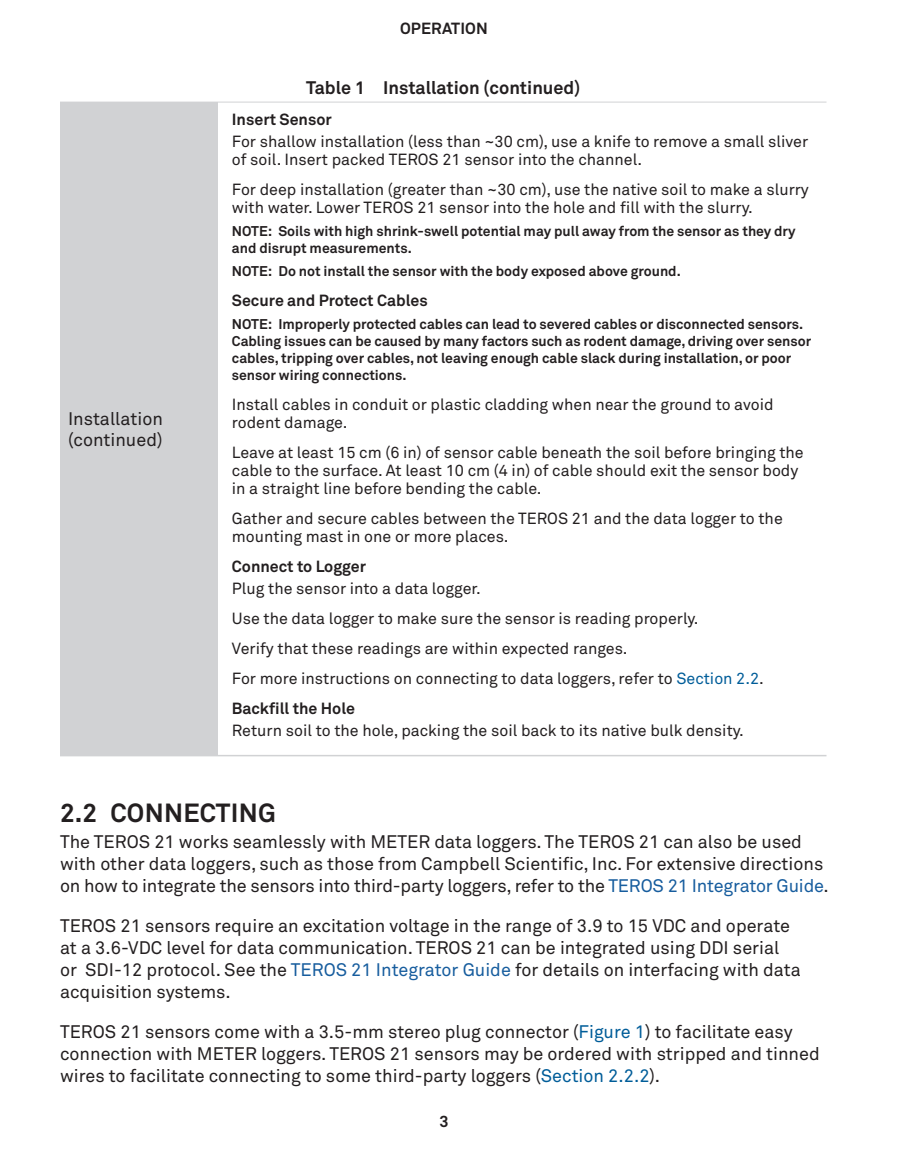
<style>
.page{position:relative;width:900px;height:1152px;background:#fff}
.page>*{position:absolute;margin:0;border:0;box-sizing:border-box;transform-origin:0 0}
.t1{font:700 26px "Akkurat Pro";letter-spacing:.01em;color:#231f20}
.BodyTxt{font:18px/22px "Akkurat Pro";color:#231f20}
.BodyTxtFirst{font:18px/22px "Akkurat Pro";color:#231f20}
.TableTitleRepeat{font:700 18px "Akkurat Pro";color:#231f20}
.TableTxtLeft{font:16px/18px "Akkurat Pro";color:#231f20}
.TableTxtLeftFirst{font:16px/18px "Akkurat Pro";color:#231f20}
.TableTxtLeft-2{font:700 16px "Akkurat Pro";color:#231f20}
.TableNote{font:700 14px/17px "Akkurat Pro";color:#231f20}
.s1{color:#005d99}
.s2{color:#175d9e}
</style>
<div class="page">
<div style="left:60px;top:102px;width:158px;height:654px;background:#d1d2d4"></div>
<hr style="left:218px;top:755px;width:608px;height:1px;background:#d1d2d4">
<hr style="left:218px;top:102px;width:608px;height:1px;background:#d1d2d4">
<p class="TableTxtLeft-2" style="left:400px;top:18px;width:22px">Operation</p>
<p class="BodyTxt" style="left:68px;top:409px;width:96px;line-height:21px">Installation (continued)</p>
<p class="TableTitleRepeat" style="left:306px;top:77px;width:276px">Table 1 Installation (continued)</p>
<p class="TableTxtLeft-2" style="left:232px;top:109px;width:101px">Insert Sensor</p>
<p class="TableTxtLeftFirst" style="left:232px;top:132px;width:578px">For shallow installation (less than ~30 cm), use a knife to remove a small sliver of soil. Insert packed TEROS 21 sensor into the channel.</p>
<p class="TableTxtLeft" style="left:232px;top:180px;width:579px">For deep installation (greater than ~30 cm), use the native soil to make a slurry with water. Lower TEROS 21 sensor into the hole and fill with the slurry.</p>
<p class="TableNote" style="left:232px;top:222px;width:565px">NOTE: Soils with high shrink-swell potential may pull away from the sensor as they dry and disrupt measurements.</p>
<p class="TableNote" style="left:232px;top:262px;width:450px">NOTE: Do not install the sensor with the body exposed above ground.</p>
<p class="TableTxtLeft-2" style="left:232px;top:290px;width:197px">Secure and Protect Cables</p>
<p class="TableNote" style="left:232px;top:315px;width:581px">NOTE: Improperly protected cables can lead to severed cables or disconnected sensors.<br>Cabling issues can be caused by many factors such as rodent damage, driving over sensor cables, tripping over cables, not leaving enough cable slack during installation, or poor sensor wiring connections.</p>
<p class="TableTxtLeft" style="left:232px;top:395px;width:543px">Install cables in conduit or plastic cladding when near the ground to avoid rodent damage.</p>
<p class="TableTxtLeft" style="left:232px;top:443px;width:573px">Leave at least 15 cm (6 in) of sensor cable beneath the soil before bringing the cable to the surface. At least 10 cm (4 in) of cable should exit the sensor body in a straight line before bending the cable.</p>
<p class="TableTxtLeft" style="left:232px;top:509px;width:552px">Gather and secure cables between the TEROS 21 and the data logger to the mounting mast in one or more places.</p>
<p class="TableTxtLeft-2" style="left:232px;top:556px;width:136px">Connect to Logger</p>
<p class="TableTxtLeftFirst" style="left:232px;top:579px;width:250px">Plug the sensor into a data logger.</p>
<p class="TableTxtLeft" style="left:232px;top:609px;width:468px">Use the data logger to make sure the sensor is reading properly.</p>
<p class="TableTxtLeft" style="left:232px;top:639px;width:397px">Verify that these readings are within expected ranges.</p>
<p class="TableTxtLeft" style="left:232px;top:669px;width:534px">For more instructions on connecting to data loggers, refer to <span class="s1">Section 2.2</span>.</p>
<p class="TableTxtLeft-2" style="left:232px;top:698px;width:125px">Backfill the Hole</p>
<p class="TableTxtLeftFirst" style="left:232px;top:721px;width:513px">Return soil to the hole, packing the soil back to its native bulk density.</p>
<p class="t1" style="left:60px;top:797px;width:217px">2.2 CONNECTING</p>
<p class="BodyTxtFirst" style="left:60px;top:831px;width:770px">The TEROS 21 works seamlessly with METER data loggers. The TEROS 21 can also be used with other data loggers, such as those from Campbell Scientific, Inc. For extensive directions on how to integrate the sensors into third-party loggers, refer to the <span class="s2">TEROS 21 Integrator Guide</span>.</p>
<p class="BodyTxt" style="left:60px;top:915px;width:742px">TEROS 21 sensors require an excitation voltage in the range of 3.9 to 15 VDC and operate at a 3.6-VDC level for data communication. TEROS 21 can be integrated using DDI serial<br>or SDI-12 protocol. See the <span class="s2">TEROS 21 Integrator Guide</span> for details on interfacing with data acquisition systems.</p>
<p class="BodyTxt" style="left:60px;top:1021px;width:761px">TEROS 21 sensors come with a 3.5-mm stereo plug connector (<span class="s1">Figure 1</span>) to facilitate easy connection with METER loggers. TEROS 21 sensors may be ordered with stripped and tinned wires to facilitate connecting to some third-party loggers (<span class="s1">Section 2.2.2</span>).</p>
<p class="TableTxtLeft-2" style="left:439px;top:1111px;width:11px">3</p>
</div>
